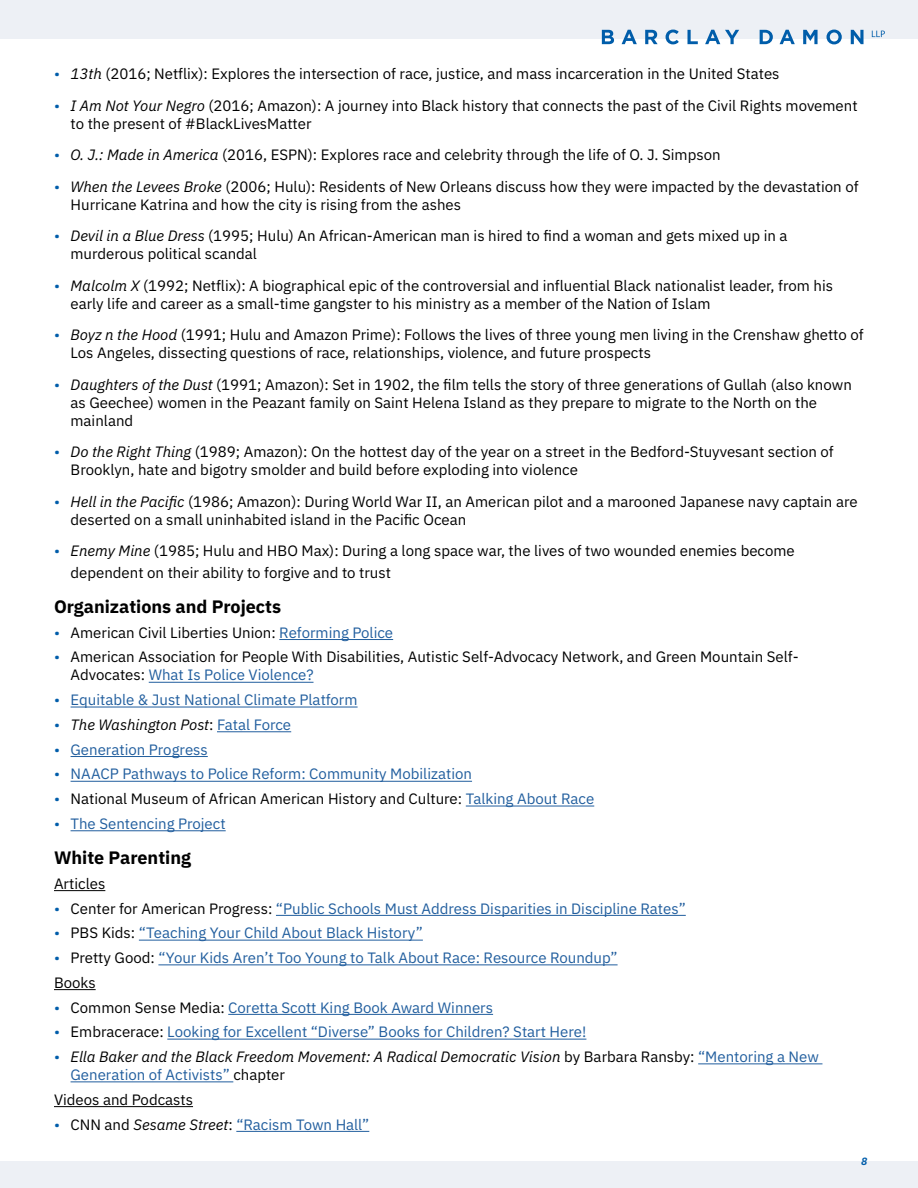
<style>
.page{position:relative;width:918px;height:1188px;background:#fff}
.page>*{position:absolute;margin:0;border:0;box-sizing:border-box;transform-origin:0 0}
.t1{font:700 18px "IBM Plex Sans";color:#000}
.t2{font:15px/18px "IBM Plex Sans";color:#000}
.t3{font:15px/24.8px "IBM Plex Sans";color:#215e9e}
.t4{font:italic 15px/18px "IBM Plex Sans";color:#000}
.t5{font:italic 700 10.5px "IBM Plex Sans";color:#005daa}
.s1{color:#005daa}
.s2{font-style:italic}
.s3{color:#215e9e}
.s4{font-style:normal;color:#005daa}
.s5{font-style:normal}
.s6{font-style:normal;color:#215e9e}
.s7{color:#000}
.s8{font-style:italic;color:#000}
</style>
<div class="page">
<div style="left:0;top:1162px;width:918px;height:26px;background:#edf0f5"></div>
<div style="left:0;top:0;width:918px;height:38px;background:#edf0f5"></div>
<svg style="left:872px;top:31px;width:13px;height:6px"></svg>
<svg style="left:602px;top:30px;width:12px;height:14px"></svg>
<svg style="left:622px;top:30px;width:15px;height:14px"></svg>
<svg style="left:645px;top:30px;width:13px;height:14px"></svg>
<svg style="left:666px;top:30px;width:13px;height:14px"></svg>
<svg style="left:687px;top:30px;width:11px;height:14px"></svg>
<svg style="left:705px;top:30px;width:34px;height:14px"></svg>
<svg style="left:760px;top:30px;width:13px;height:14px"></svg>
<svg style="left:780px;top:30px;width:15px;height:14px"></svg>
<svg style="left:803px;top:30px;width:15px;height:14px"></svg>
<svg style="left:827px;top:30px;width:15px;height:14px"></svg>
<svg style="left:851px;top:30px;width:13px;height:14px"></svg>
<hr style="left:279px;top:639px;width:114px;height:1px;background:#215e9e">
<hr style="left:149px;top:682px;width:165px;height:1px;background:#215e9e">
<hr style="left:71px;top:707px;width:287px;height:1px;background:#215e9e">
<hr style="left:217px;top:731px;width:74px;height:1px;background:#215e9e">
<hr style="left:71px;top:756px;width:137px;height:1px;background:#215e9e">
<hr style="left:71px;top:781px;width:401px;height:1px;background:#215e9e">
<hr style="left:466px;top:806px;width:128px;height:1px;background:#215e9e">
<hr style="left:71px;top:830px;width:155px;height:1px;background:#215e9e">
<hr style="left:54px;top:890px;width:51px;height:1px;background:#000">
<hr style="left:276px;top:915px;width:410px;height:1px;background:#215e9e">
<hr style="left:139px;top:940px;width:284px;height:1px;background:#215e9e">
<hr style="left:158px;top:964px;width:460px;height:1px;background:#215e9e">
<hr style="left:54px;top:989px;width:42px;height:1px;background:#000">
<hr style="left:228px;top:1014px;width:265px;height:1px;background:#215e9e">
<hr style="left:167px;top:1039px;width:419px;height:1px;background:#215e9e">
<hr style="left:698px;top:1063px;width:124px;height:1px;background:#215e9e">
<hr style="left:71px;top:1081px;width:162px;height:1px;background:#215e9e">
<hr style="left:54px;top:1106px;width:139px;height:1px;background:#000">
<hr style="left:236px;top:1131px;width:133px;height:1px;background:#215e9e">
<p class="t2" style="left:54px;top:64px;width:727px"><span class="s1">•</span> <span class="s2">13th</span> (2016; Netflix): Explores the intersection of race, justice, and mass incarceration in the United States</p>
<p class="t2" style="left:71px;top:95px;width:789px;text-indent:-17px"><span class="s1">•</span> <span class="s2">I Am Not Your Negro</span> (2016; Amazon): A journey into Black history that connects the past of the Civil Rights movement to the present of #BlackLivesMatter</p>
<p class="t2" style="left:54px;top:145px;width:668px"><span class="s1">•</span> <span class="s2">O. J.: Made in America</span> (2016, ESPN): Explores race and celebrity through the life of O. J. Simpson</p>
<p class="t2" style="left:71px;top:176px;width:789px;text-indent:-17px"><span class="s1">•</span> <span class="s2">When the Levees Broke</span> (2006; Hulu): Residents of New Orleans discuss how they were impacted by the devastation of<br>Hurricane Katrina and how the city is rising from the ashes</p>
<p class="t2" style="left:71px;top:226px;width:719px;text-indent:-17px"><span class="s1">•</span> <span class="s2">Devil in a Blue Dress</span> (1995; Hulu) An African-American man is hired to find a woman and gets mixed up in a murderous political scandal</p>
<p class="t2" style="left:71px;top:275px;width:764px;text-indent:-17px"><span class="s1">•</span> <span class="s2">Malcolm X</span> (1992; Netflix): A biographical epic of the controversial and influential Black nationalist leader, from his early life and career as a small-time gangster to his ministry as a member of the Nation of Islam</p>
<p class="t2" style="left:71px;top:325px;width:794px;text-indent:-17px"><span class="s1">•</span> <span class="s2">Boyz n the Hood</span> (1991; Hulu and Amazon Prime): Follows the lives of three young men living in the Crenshaw ghetto of<br>Los Angeles, dissecting questions of race, relationships, violence, and future prospects</p>
<p class="t2" style="left:71px;top:374px;width:783px;text-indent:-17px"><span class="s1">•</span> <span class="s2">Daughters of the Dust</span> (1991; Amazon): Set in 1902, the film tells the story of three generations of Gullah (also known as Geechee) women in the Peazant family on Saint Helena Island as they prepare to migrate to the North on the mainland</p>
<p class="t2" style="left:71px;top:442px;width:765px;text-indent:-17px"><span class="s1">•</span> <span class="s2">Do the Right Thing</span> (1989; Amazon): On the hottest day of the year on a street in the Bedford-Stuyvesant section of<br>Brooklyn, hate and bigotry smolder and build before exploding into violence</p>
<p class="t2" style="left:71px;top:491px;width:789px;text-indent:-17px"><span class="s1">•</span> <span class="s2">Hell in the Pacific</span> (1986; Amazon): During World War II, an American pilot and a marooned Japanese navy captain are deserted on a small uninhabited island in the Pacific Ocean</p>
<p class="t2" style="left:71px;top:539px;width:726px;line-height:21.6px;text-indent:-17px"><span class="s1">•</span> <span class="s2">Enemy Mine</span> (1985; Hulu and HBO Max): During a long space war, the lives of two wounded enemies become dependent on their ability to forgive and to trust</p>
<p class="t1" style="left:54px;top:592px;width:229px">Organizations and Projects</p>
<p class="t2" style="left:54px;top:622px;width:341px"><span class="s1">•</span> American Civil Liberties Union: <span class="s3">Reforming Police</span></p>
<p class="t2" style="left:71px;top:647px;width:730px;text-indent:-17px"><span class="s1">•</span> American Association for People With Disabilities, Autistic Self-Advocacy Network, and Green Mountain Self-<br>Advocates: <span class="s3">What Is Police Violence?</span></p>
<p class="t3" style="left:54px;top:686px;width:305px"><span class="s1">•</span> Equitable &amp; Just National Climate Platform</p>
<p class="t4" style="left:54px;top:714px;width:239px"><span class="s4">•</span> The Washington Post<span class="s5">:</span> <span class="s6">Fatal Force</span></p>
<p class="t3" style="left:54px;top:736px;width:155px"><span class="s1">•</span> Generation Progress</p>
<p class="t3" style="left:54px;top:760px;width:420px"><span class="s1">•</span> NAACP Pathways to Police Reform: Community Mobilization</p>
<p class="t2" style="left:54px;top:789px;width:542px"><span class="s1">•</span> National Museum of African American History and Culture: <span class="s3">Talking About Race</span></p>
<p class="t3" style="left:54px;top:810px;width:173px"><span class="s1">•</span> The Sentencing Project</p>
<p class="t1" style="left:54px;top:843px;width:139px">White Parenting</p>
<p class="t2" style="left:54px;top:873px;width:53px">Articles</p>
<p class="t3" style="left:54px;top:895px;width:633px"><span class="s1">•</span> <span class="s7">Center for American Progress:</span> “Public Schools Must Address Disparities in Discipline Rates”</p>
<p class="t3" style="left:54px;top:919px;width:370px"><span class="s1">•</span> <span class="s7">PBS Kids:</span> “Teaching Your Child About Black History”</p>
<p class="t3" style="left:54px;top:944px;width:565px"><span class="s1">•</span> <span class="s7">Pretty Good:</span> “Your Kids Aren’t Too Young to Talk About Race: Resource Roundup”<br><span class="s7">Books</span></p>
<p class="t3" style="left:54px;top:994px;width:441px"><span class="s1">•</span> <span class="s7">Common Sense Media:</span> Coretta Scott King Book Award Winners</p>
<p class="t3" style="left:54px;top:1018px;width:534px"><span class="s1">•</span> <span class="s7">Embracerace:</span> Looking for Excellent “Diverse” Books for Children? Start Here!</p>
<p class="t4" style="left:71px;top:1046px;width:750px;text-indent:-17px"><span class="s4">•</span> Ella Baker and the Black Freedom Movement: A Radical Democratic Vision <span class="s5">by Barbara Ransby:</span> <span class="s6">“Mentoring a New<br>Generation of Activists”</span> <span class="s5">chapter</span></p>
<p class="t2" style="left:54px;top:1089px;width:141px">Videos and Podcasts</p>
<p class="t3" style="left:54px;top:1111px;width:317px"><span class="s1">•</span> <span class="s7">CNN and</span> <span class="s8">Sesame Street</span><span class="s7">:</span> “Racism Town Hall”</p>
<p class="t5" style="left:861px;top:1153px;width:8px">8</p>
</div>
